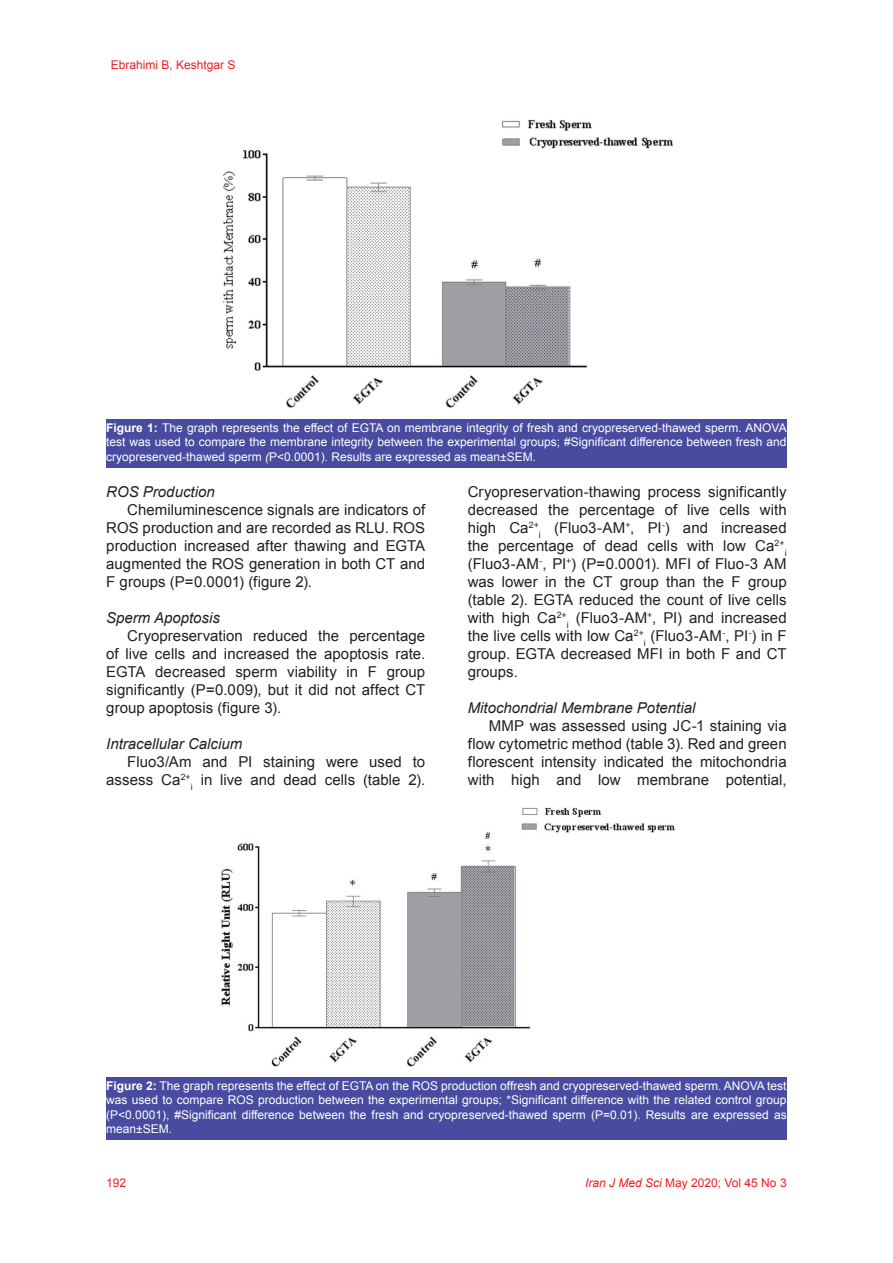
<style>
.page{position:relative;width:893px;height:1263px;background:#fff}
.page>*{position:absolute;margin:0;border:0;box-sizing:border-box;transform-origin:0 0}
.t1{font:15px/18px "Arial";letter-spacing:.005em;color:#231f20;text-align:justify}
.t2{font:italic 15px "Arial";color:#231f20}
.t3{font:12px/14.4px "Arial";color:#fff;text-align:justify}
.t4{font:12px "Arial";color:#ee1d23}
.t5{font:8.7px "Arial";color:#231f20}
.s1{font-weight:700}
.s2{font-style:italic}
</style>
<div class="page">
<img style="left:222px;top:119px;width:452px;height:289px">
<div style="left:106px;top:419px;width:681px;height:49px;background:#484b9f"></div>
<img style="left:221px;top:807px;width:454px;height:260px">
<div style="left:106px;top:1077px;width:681px;height:63px;background:#484b9f"></div>
<p class="t4" style="left:111px;top:57px;width:126px">Ebrahimi B, Keshtgar S</p>
<p class="t3" style="left:106px;top:421px;width:682px"><span class="s1">Figure 1:</span> The graph represents the effect of EGTA on membrane integrity of fresh and cryopreserved-thawed sperm. ANOVA test was used to compare the membrane integrity between the experimental groups; #Significant difference between fresh and cryopreserved-thawed sperm <span class="s2">(</span>P&lt;0.0001). Results are expressed as mean±SEM.</p>
<p class="t2" style="left:106px;top:482px;width:110px">ROS Production</p>
<p class="t1" style="left:106px;top:501px;width:320px;text-indent:21px">Chemiluminescence signals are indicators of ROS production and are recorded as RLU. ROS production increased after thawing and EGTA augmented the ROS generation in both CT and F groups (P=0.0001) (figure 2).</p>
<p class="t2" style="left:106px;top:608px;width:115px">Sperm Apoptosis</p>
<p class="t1" style="left:106px;top:627px;width:320px;text-indent:21px">Cryopreservation reduced the percentage of live cells and increased the apoptosis rate.<br>EGTA decreased sperm viability in F group significantly (P=0.009), but it did not affect CT group apoptosis (figure 3).</p>
<p class="t2" style="left:106px;top:734px;width:137px">Intracellular Calcium</p>
<p class="t1" style="left:106px;top:753px;width:320px;text-align:right">Fluo3/Am and PI staining were used to assess Ca<sup>2+</sup><sub>i</sub> in live and dead cells (table 2).</p>
<p class="t1" style="left:468px;top:483px;width:320px">Cryopreservation-thawing process significantly decreased the percentage of live cells with high Ca<sup>2+</sup><sub>i</sub> (Fluo3-AM<sup>+</sup>, PI<sup>-</sup>) and increased the percentage of dead cells with low Ca<sup>2+</sup></p>
<p class="t5" style="left:785px;top:547px;width:3px">i</p>
<p class="t1" style="left:468px;top:555px;width:320px">(Fluo3-AM<sup>-</sup>, PI<sup>+</sup>) (P=0.0001). MFI of Fluo-3 AM was lower in the CT group than the F group (table 2). EGTA reduced the count of live cells with high Ca<sup>2+</sup><sub>i</sub> (Fluo3-AM<sup>+</sup>, PI) and increased the live cells with low Ca<sup>2+</sup><sub>i</sub> (Fluo3-AM<sup>-</sup>, PI<sup>-</sup>) in F group. EGTA decreased MFI in both F and CT groups.</p>
<p class="t2" style="left:468px;top:698px;width:229px">Mitochondrial Membrane Potential</p>
<p class="t1" style="left:468px;top:717px;width:320px;text-indent:21px">MMP was assessed using JC-1 staining via flow cytometric method (table 3). Red and green florescent intensity indicated the mitochondria with high and low membrane potential,</p>
<p class="t3" style="left:106px;top:1079px;width:682px"><span class="s1">Figure 2:</span> The graph represents the effect of EGTA on the ROS production offresh and cryopreserved-thawed sperm. ANOVA test was used to compare ROS production between the experimental groups; *Significant difference with the related control group (P&lt;0.0001), #Significant difference between the fresh and cryopreserved-thawed sperm (P=0.01). Results are expressed as mean±SEM.</p>
<p class="t4" style="left:106px;top:1175px;width:22px">192</p>
<p class="t4" style="left:585px;top:1175px;width:203px"><span class="s2">Iran J Med Sci</span> May 2020; Vol 45 No 3</p>
</div>
